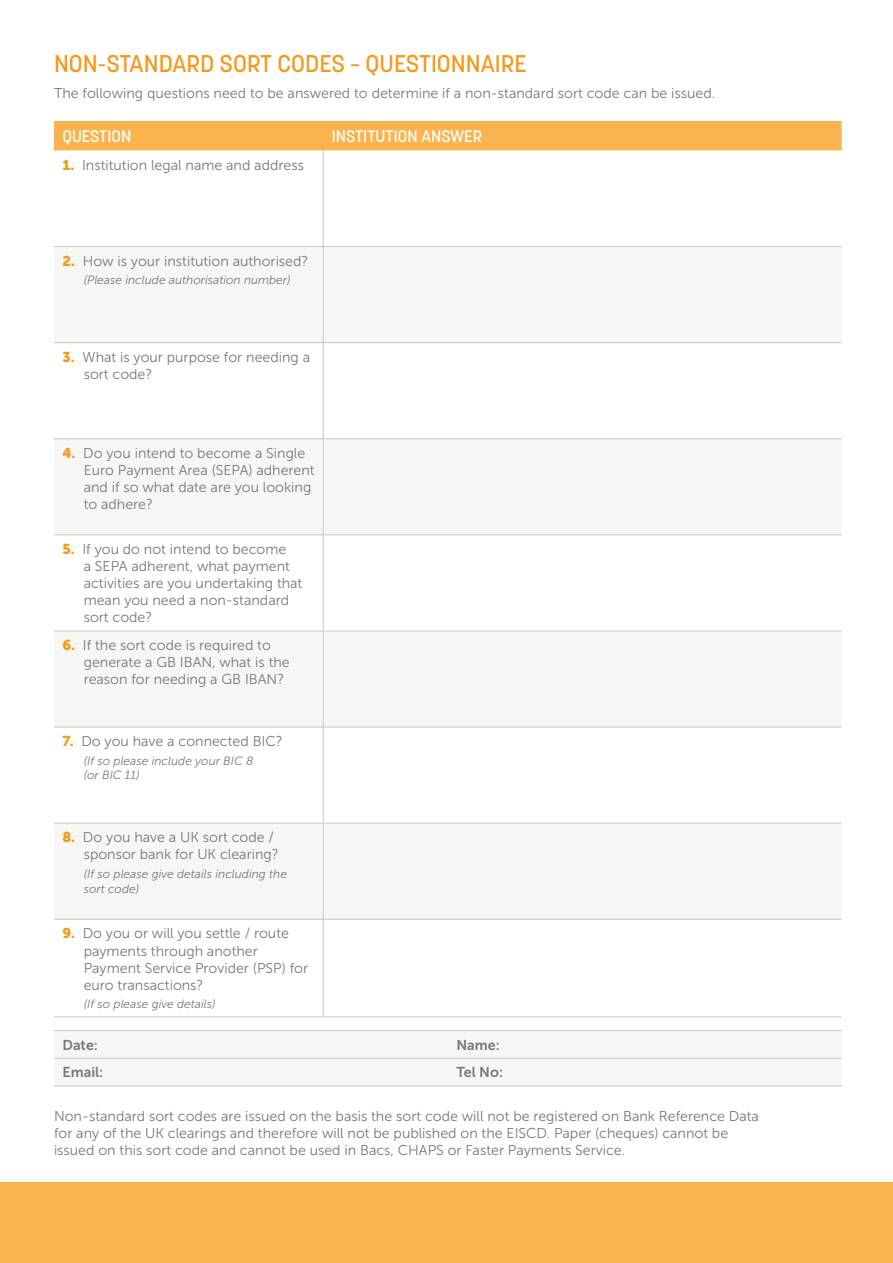
<style>
.page{position:relative;width:893px;height:1263px;background:#fff}
.page>*{position:absolute;margin:0;border:0;box-sizing:border-box;transform-origin:0 0}
.t1{font:500 24px "Korolev";color:#f5991a}
.t2{font:500 16.5px "Korolev";color:#fff}
.t3{font:14.25px/17.1px "Museo Sans 300";color:#787878}
.t4{font:14.25px "Museo Sans 700";color:#787878}
.t5{font:italic 12px/14.4px "Museo Sans 300";color:#787878}
.s1{font-family:"Museo Sans 900";color:#f5991a}
</style>
<div class="page">
<div style="left:54px;top:121px;width:788px;height:29px;background:#f9b44f"></div>
<div style="left:54px;top:247px;width:787px;height:95px;background:#f6f6f4"></div>
<svg style="left:54px;top:439px;width:788px;height:480px;fill:#f6f6f4"></svg>
<hr style="left:323px;top:150px;width:1px;height:96px;background:#c7c7c7">
<hr style="left:54px;top:246px;width:269px;height:1px;background:#c7c7c7">
<hr style="left:323px;top:246px;width:519px;height:1px;background:#c7c7c7">
<hr style="left:323px;top:247px;width:1px;height:95px;background:#c7c7c7">
<hr style="left:54px;top:342px;width:269px;height:1px;background:#c7c7c7">
<hr style="left:323px;top:342px;width:519px;height:1px;background:#c7c7c7">
<hr style="left:323px;top:343px;width:1px;height:95px;background:#c7c7c7">
<hr style="left:54px;top:438px;width:269px;height:1px;background:#c7c7c7">
<hr style="left:323px;top:438px;width:519px;height:1px;background:#c7c7c7">
<hr style="left:323px;top:439px;width:1px;height:95px;background:#c7c7c7">
<hr style="left:54px;top:534px;width:269px;height:1px;background:#c7c7c7">
<hr style="left:323px;top:534px;width:519px;height:1px;background:#c7c7c7">
<hr style="left:323px;top:535px;width:1px;height:95px;background:#c7c7c7">
<hr style="left:54px;top:630px;width:269px;height:1px;background:#c7c7c7">
<hr style="left:323px;top:630px;width:519px;height:1px;background:#c7c7c7">
<hr style="left:323px;top:631px;width:1px;height:96px;background:#c7c7c7">
<hr style="left:54px;top:727px;width:269px;height:1px;background:#c7c7c7">
<hr style="left:323px;top:727px;width:519px;height:1px;background:#c7c7c7">
<hr style="left:323px;top:727px;width:1px;height:96px;background:#c7c7c7">
<hr style="left:54px;top:823px;width:269px;height:1px;background:#c7c7c7">
<hr style="left:323px;top:823px;width:519px;height:1px;background:#c7c7c7">
<hr style="left:323px;top:823px;width:1px;height:96px;background:#c7c7c7">
<hr style="left:54px;top:919px;width:269px;height:1px;background:#c7c7c7">
<hr style="left:323px;top:919px;width:519px;height:1px;background:#c7c7c7">
<hr style="left:323px;top:920px;width:1px;height:96px;background:#c7c7c7">
<hr style="left:54px;top:1016px;width:269px;height:1px;background:#c7c7c7">
<hr style="left:323px;top:1016px;width:519px;height:1px;background:#c7c7c7">
<div style="left:0;top:1183px;width:893px;height:80px;background:#f9b44f"></div>
<div style="left:54px;top:1031px;width:788px;height:54px;background:#f6f6f4"></div>
<hr style="left:54px;top:1030px;width:394px;height:1px;background:#c7c7c7">
<hr style="left:448px;top:1030px;width:394px;height:1px;background:#c7c7c7">
<hr style="left:54px;top:1058px;width:394px;height:1px;background:#c7c7c7">
<hr style="left:448px;top:1058px;width:394px;height:1px;background:#c7c7c7">
<hr style="left:54px;top:1085px;width:394px;height:1px;background:#c7c7c7">
<hr style="left:448px;top:1085px;width:394px;height:1px;background:#c7c7c7">
<h1 class="t1" style="left:54px;top:48px;width:474px">NON-STANDARD SORT CODES – QUESTIONNAIRE</h1>
<p class="t3" style="left:54px;top:85px;width:663px">The following questions need to be answered to determine if a non-standard sort code can be issued.</p>
<p class="t2" style="left:62px;top:126px;width:70px">QUESTION</p>
<p class="t2" style="left:332px;top:126px;width:152px">INSTITUTION ANSWER</p>
<p class="t3" style="left:62px;top:156px;width:243px"><span class="s1">1.</span> Institution legal name and address</p>
<p class="t3" style="left:62px;top:252px;width:247px"><span class="s1">2.</span> How is your institution authorised?</p>
<p class="t5" style="left:84px;top:273px;width:208px">(Please include authorisation number)</p>
<p class="t3" style="left:84px;top:348px;width:228px;text-indent:-21px"><span class="s1">3.</span> What is your purpose for needing a sort code?</p>
<p class="t3" style="left:84px;top:445px;width:232px;text-indent:-21px"><span class="s1">4.</span> Do you intend to become a Single<br>Euro Payment Area (SEPA) adherent and if so what date are you looking to adhere?</p>
<p class="t3" style="left:84px;top:541px;width:220px;text-indent:-21px"><span class="s1">5.</span> If you do not intend to become<br>a SEPA adherent, what payment activities are you undertaking that mean you need a non-standard sort code?</p>
<p class="t3" style="left:84px;top:637px;width:208px;text-indent:-21px"><span class="s1">6.</span> If the sort code is required to generate a GB IBAN, what is the reason for needing a GB IBAN?</p>
<p class="t3" style="left:62px;top:733px;width:222px"><span class="s1">7.</span> Do you have a connected BIC?</p>
<p class="t5" style="left:84px;top:754px;width:171px">(If so please include your BIC 8 (or BIC 11)</p>
<p class="t3" style="left:84px;top:829px;width:196px;text-indent:-21px"><span class="s1">8.</span> Do you have a UK sort code / sponsor bank for UK clearing?</p>
<p class="t5" style="left:84px;top:867px;width:205px">(If so please give details including the sort code)</p>
<p class="t3" style="left:84px;top:925px;width:226px;text-indent:-21px"><span class="s1">9.</span> Do you or will you settle / route payments through another<br>Payment Service Provider (PSP) for euro transactions?</p>
<p class="t5" style="left:84px;top:997px;width:133px">(If so please give details)</p>
<p class="t4" style="left:63px;top:1037px;width:37px">Date:</p>
<p class="t4" style="left:456px;top:1037px;width:45px">Name:</p>
<p class="t4" style="left:63px;top:1064px;width:42px">Email:</p>
<p class="t4" style="left:456px;top:1064px;width:48px">Tel No:</p>
<p class="t3" style="left:54px;top:1107px;width:707px">Non-standard sort codes are issued on the basis the sort code will not be registered on Bank Reference Data for any of the UK clearings and therefore will not be published on the EISCD. Paper (cheques) cannot be issued on this sort code and cannot be used in Bacs, CHAPS or Faster Payments Service.</p>
</div>
